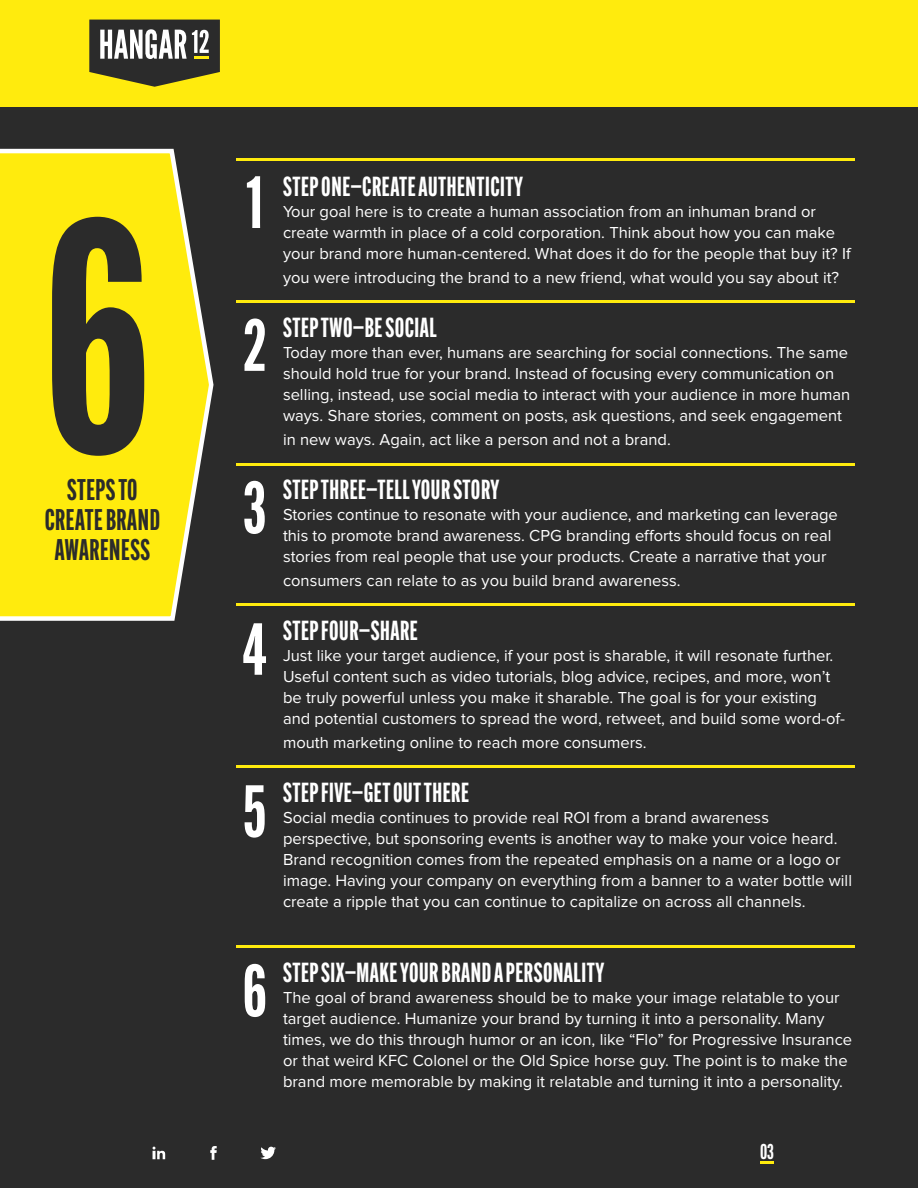
<style>
.page{position:relative;width:918px;height:1188px;background:#fff}
.page>*{position:absolute;margin:0;border:0;box-sizing:border-box;transform-origin:0 0}
.t1{font:700 323.55px "Alternate Gothic Comp ATF";color:#2b2b2b}
.t2{font:700 72px/142.8px "Alternate Gothic Comp ATF";color:#fff}
.t3{font:700 29.25px/30.3px "Alternate Gothic Comp ATF";letter-spacing:.02em;color:#2b2b2b;text-align:center}
.t4{font:700 27px "Alternate Gothic Comp ATF";letter-spacing:.02em;color:#fff}
.t5{font:700 21px "Alternate Gothic Comp ATF";color:#fff}
.t6{font:16.5px/21px "Proxima Nova";color:#fff}
</style>
<div class="page">
<div style="left:0;top:105px;width:918px;height:1083px;background:#2b2b2b"></div>
<div style="left:0;top:0;width:918px;height:106px;background:#ffeb0d"></div>
<svg style="left:89px;top:20px;width:131px;height:67px;background:#6d6b51"></svg>
<hr style="left:194px;top:56px;width:15px;height:3px;background:#ffeb0d">
<svg style="left:761px;top:1162px;width:13px;height:2px"></svg>
<svg style="left:210px;top:1146px;width:7px;height:14px"></svg>
<svg style="left:260px;top:1147px;width:16px;height:12px"></svg>
<svg style="left:153px;top:1147px;width:12px;height:12px"></svg>
<svg style="left:0;top:148px;width:214px;height:473px;background:#ead918"></svg>
<hr style="left:236px;top:159px;width:618px;height:2px;background:#ffeb0d">
<hr style="left:236px;top:301px;width:618px;height:2px;background:#ffeb0d">
<hr style="left:236px;top:463px;width:618px;height:2px;background:#ffeb0d">
<hr style="left:236px;top:603px;width:618px;height:2px;background:#ffeb0d">
<hr style="left:236px;top:766px;width:618px;height:2px;background:#ffeb0d">
<hr style="left:236px;top:945px;width:618px;height:2px;background:#ffeb0d">
<h1 class="t1" style="left:43px;top:136px;width:109px">6</h1>
<h3 class="t3" style="left:45px;top:474px;width:117px">STEPS TO<br>CREATE BRAND<br>AWARENESS</h3>
<h2 class="t2" style="left:243px;top:131px;width:24px">1<br>2</h2>
<h2 class="t2" style="left:242px;top:436px;width:26px;line-height:141.6px">3<br>4</h2>
<h2 class="t2" style="left:243px;top:739px;width:24px">5</h2>
<h3 class="t4" style="left:283px;top:170px;width:241px">STEP ONE—CREATE AUTHENTICITY</h3>
<p class="t6" style="left:283px;top:202px;width:569px">Your goal here is to create a human association from an inhuman brand or create warmth in place of a cold corporation. Think about how you can make your brand more human-centered. What does it do for the people that buy it? If</p>
<p class="t6" style="left:283px;top:268px;width:558px">you were introducing the brand to a new friend, what would you say about it?</p>
<h3 class="t4" style="left:283px;top:311px;width:155px">STEP TWO—BE SOCIAL</h3>
<p class="t6" style="left:283px;top:343px;width:569px">Today more than ever, humans are searching for social connections. The same should hold true for your brand. Instead of focusing every communication on selling, instead, use social media to interact with your audience in more human ways. Share stories, comment on posts, ask questions, and seek engagement</p>
<p class="t6" style="left:283px;top:430px;width:389px">in new ways. Again, act like a person and not a brand.</p>
<h3 class="t4" style="left:283px;top:473px;width:218px">STEP THREE—TELL YOUR STORY</h3>
<p class="t6" style="left:283px;top:505px;width:556px">Stories continue to resonate with your audience, and marketing can leverage this to promote brand awareness. CPG branding efforts should focus on real stories from real people that use your products. Create a narrative that your</p>
<p class="t6" style="left:283px;top:571px;width:399px">consumers can relate to as you build brand awareness.</p>
<h3 class="t4" style="left:283px;top:614px;width:136px">STEP FOUR—SHARE</h3>
<p class="t6" style="left:283px;top:646px;width:564px">Just like your target audience, if your post is sharable, it will resonate further.<br>Useful content such as video tutorials, blog advice, recipes, and more, won’t be truly powerful unless you make it sharable. The goal is for your existing and potential customers to spread the word, retweet, and build some word-of-</p>
<p class="t6" style="left:283px;top:733px;width:365px">mouth marketing online to reach more consumers.</p>
<h3 class="t4" style="left:283px;top:776px;width:187px">STEP FIVE—GET OUT THERE</h3>
<p class="t6" style="left:283px;top:808px;width:571px">Social media continues to provide real ROI from a brand awareness perspective, but sponsoring events is another way to make your voice heard.<br>Brand recognition comes from the repeated emphasis on a name or a logo or image. Having your company on everything from a banner to a water bottle will create a ripple that you can continue to capitalize on across all channels.</p>
<h2 class="t2" style="left:243px;top:919px;width:25px">6</h2>
<h3 class="t4" style="left:283px;top:956px;width:322px">STEP SIX—MAKE YOUR BRAND A PERSONALITY</h3>
<p class="t6" style="left:283px;top:988px;width:571px">The goal of brand awareness should be to make your image relatable to your target audience. Humanize your brand by turning it into a personality. Many times, we do this through humor or an icon, like “Flo” for Progressive Insurance or that weird KFC Colonel or the Old Spice horse guy. The point is to make the brand more memorable by making it relatable and turning it into a personality.</p>
<p class="t5" style="left:760px;top:1138px;width:15px">03</p>
</div>
